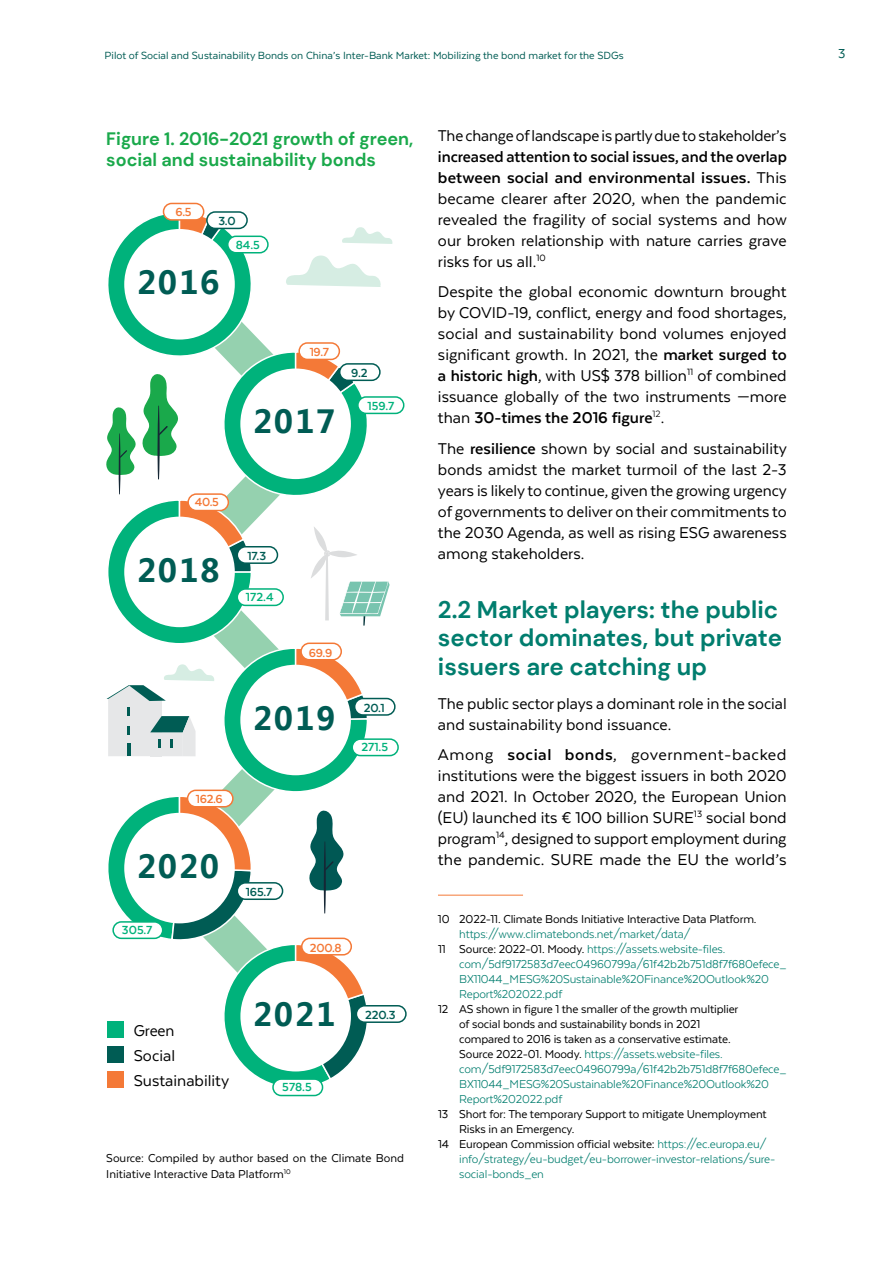
<style>
.page{position:relative;width:893px;height:1263px;background:#fff}
.page>*{position:absolute;margin:0;border:0;box-sizing:border-box;transform-origin:0 0}
.t1{font:700 31.5px "Microsoft Ya Hei";letter-spacing:.05em;color:#005c54}
.t2{font:700 24px/28.5px "DM Sans";color:#007d6e}
.t3{font:18px/21px "Texta";color:#000;text-align:justify}
.t4{font:700 18px/21px "DM Sans";color:#1aa94b}
.t5{font:15px "Texta";color:#005c54}
.t6{font:700 13.5px "Texta";color:#00b27b}
.t7{font:700 13.5px "Texta";letter-spacing:-.02em;color:#f47937}
.t8{font:700 13.5px "Texta";letter-spacing:-.01em;color:#005c54}
.t9{font:13.2px/15px "Texta";letter-spacing:-.01em;color:#000}
.t10{font:13.2px "Texta";letter-spacing:-.01em;color:#007d6e}
.t11{font:12px "Texta";color:#005c54}
.s1{font-weight:700}
.s2{color:#000}
.s3{color:#007d6e}
</style>
<div class="page">
<hr style="left:438px;top:895px;width:85px;height:1px;background:#f47937">
<div style="left:163px;top:203px;width:41px;height:18px;border:2px solid #f47937;border-radius:8px"></div>
<div style="left:354px;top:698px;width:42px;height:18px;border:2px solid #005c54;border-radius:8px"></div>
<div style="left:356px;top:1005px;width:51px;height:18px;border:2px solid #005c54;border-radius:8px"></div>
<div style="left:357px;top:396px;width:47px;height:18px;border:2px solid #00b27b;border-radius:8px"></div>
<div style="left:351px;top:738px;width:48px;height:18px;border:2px solid #00b27b;border-radius:8px"></div>
<svg style="left:106px;top:211px;width:287px;height:886px"></svg>
<p class="t11" style="left:105px;top:49px;width:521px">Pilot of Social and Sustainability Bonds on China’s Inter-Bank Market: Mobilizing the bond market for the SDGs</p>
<p class="t5" style="left:838px;top:46px;width:9px">3</p>
<p class="t4" style="left:106px;top:129px;width:308px">Figure 1. 2016-2021 growth of green, social and sustainability bonds</p>
<p class="t7" style="left:176px;top:205px;width:18px">6.5</p>
<p class="t8" style="left:218px;top:214px;width:19px">3.0</p>
<p class="t6" style="left:236px;top:238px;width:26px">84.5</p>
<h1 class="t1" style="left:137px;top:261px;width:84px">2016</h1>
<p class="t7" style="left:310px;top:345px;width:21px">19.7</p>
<h1 class="t1" style="left:253px;top:400px;width:84px">2017</h1>
<p class="t8" style="left:351px;top:366px;width:18px">9.2</p>
<p class="t6" style="left:368px;top:399px;width:28px">159.7</p>
<p class="t7" style="left:195px;top:495px;width:25px">40.5</p>
<h1 class="t1" style="left:137px;top:548px;width:84px">2018</h1>
<p class="t8" style="left:247px;top:549px;width:20px">17.3</p>
<p class="t6" style="left:246px;top:590px;width:29px">172.4</p>
<p class="t7" style="left:309px;top:646px;width:25px">69.9</p>
<h1 class="t1" style="left:253px;top:696px;width:84px">2019</h1>
<p class="t7" style="left:196px;top:792px;width:29px">162.6</p>
<h1 class="t1" style="left:137px;top:844px;width:84px">2020</h1>
<p class="t6" style="left:122px;top:923px;width:32px">305.7</p>
<p class="t8" style="left:246px;top:885px;width:28px">165.7</p>
<p class="t7" style="left:310px;top:941px;width:33px">200.8</p>
<p class="t3" style="left:134px;top:1018px;width:97px;line-height:24.9px;text-align:left">Green<br>Social<br>Sustainability</p>
<h1 class="t1" style="left:253px;top:992px;width:84px">2021</h1>
<p class="t6" style="left:282px;top:1080px;width:31px">578.5</p>
<p class="t8" style="left:364px;top:701px;width:22px">20.1</p>
<p class="t6" style="left:361px;top:740px;width:28px">271.5</p>
<p class="t8" style="left:365px;top:1008px;width:32px">220.3</p>
<p class="t9" style="left:106px;top:1150px;width:299px;line-height:15.9px">Source: Compiled by author based on the Climate Bond<br>Initiative Interactive Data Platform<sup>10</sup></p>
<p class="t3" style="left:438px;top:125px;width:350px">The change of landscape is partly due to stakeholder’s</p>
<p class="t3" style="left:438px;top:146px;width:351px"><span class="s1">increased attention to social issues, and the overlap between social and environmental issues.</span> This became clearer after 2020, when the pandemic revealed the fragility of social systems and how our broken relationship with nature carries grave risks for us all.<sup>10</sup></p>
<p class="t3" style="left:438px;top:281px;width:350px">Despite the global economic downturn brought by COVID-19, conflict, energy and food shortages, social and sustainability bond volumes enjoyed significant growth. In 2021, the <span class="s1">market surged to a historic high</span>, with US$ 378 billion<sup>11</sup> of combined issuance globally of the two instruments —more than <span class="s1">30-times the 2016 figure</span><sup>12</sup>.</p>
<p class="t3" style="left:438px;top:438px;width:351px">The <span class="s1">resilience</span> shown by social and sustainability bonds amidst the market turmoil of the last 2-3 years is likely to continue, given the growing urgency of governments to deliver on their commitments to the 2030 Agenda, as well as rising ESG awareness among stakeholders.</p>
<h2 class="t2" style="left:438px;top:595px;width:346px">2.2 Market players: the public sector dominates, but private issuers are catching up</h2>
<p class="t3" style="left:438px;top:693px;width:350px">The public sector plays a dominant role in the social and sustainability bond issuance.</p>
<p class="t3" style="left:438px;top:744px;width:350px">Among <span class="s1">social bonds</span>, government-backed institutions were the biggest issuers in both 2020 and 2021. In October 2020, the European Union (EU) launched its € 100 billion SURE<sup>13</sup> social bond program<sup>14</sup>, designed to support employment during the pandemic. SURE made the EU the world’s</p>
<p class="t9" style="left:438px;top:911px;width:320px">10 2022-11. Climate Bonds Initiative Interactive Data Platform.</p>
<p class="t10" style="left:459px;top:927px;width:233px">https://www.climatebonds.net/market/data/</p>
<p class="t10" style="left:438px;top:942px;width:289px"><span class="s2">11 Source: 2022-01. Moody.</span> https://assets.website-files.</p>
<p class="t10" style="left:459px;top:957px;width:329px">com/5df9172583d7eec04960799a/61f42b2b751d8f7f680efece_</p>
<p class="t10" style="left:459px;top:972px;width:311px">BX11044_MESG%20Sustainable%20Finance%20Outlook%20</p>
<p class="t10" style="left:459px;top:987px;width:104px">Report%202022.pdf</p>
<p class="t9" style="left:459px;top:1001px;width:329px;text-indent:-21px">12 AS shown in figure 1 the smaller of the growth multiplier<br>of social bonds and sustainability bonds in 2021<br>compared to 2016 is taken as a conservative estimate.<br>Source 2022-01. Moody. <span class="s3">https://assets.website-files. com/5df9172583d7eec04960799a/61f42b2b751d8f7f680efece_ BX11044_MESG%20Sustainable%20Finance%20Outlook%20<br>Report%202022.pdf</span></p>
<p class="t9" style="left:438px;top:1106px;width:330px">13 Short for: The temporary Support to mitigate Unemployment</p>
<p class="t9" style="left:459px;top:1121px;width:117px">Risks in an Emergency.</p>
<p class="t9" style="left:438px;top:1136px;width:330px">14 European Commission official website: <span class="s3">https://ec.europa.eu/</span></p>
<p class="t10" style="left:459px;top:1152px;width:318px">info/strategy/eu-budget/eu-borrower-investor-relations/sure-</p>
<p class="t10" style="left:459px;top:1167px;width:86px">social-bonds_en</p>
</div>
